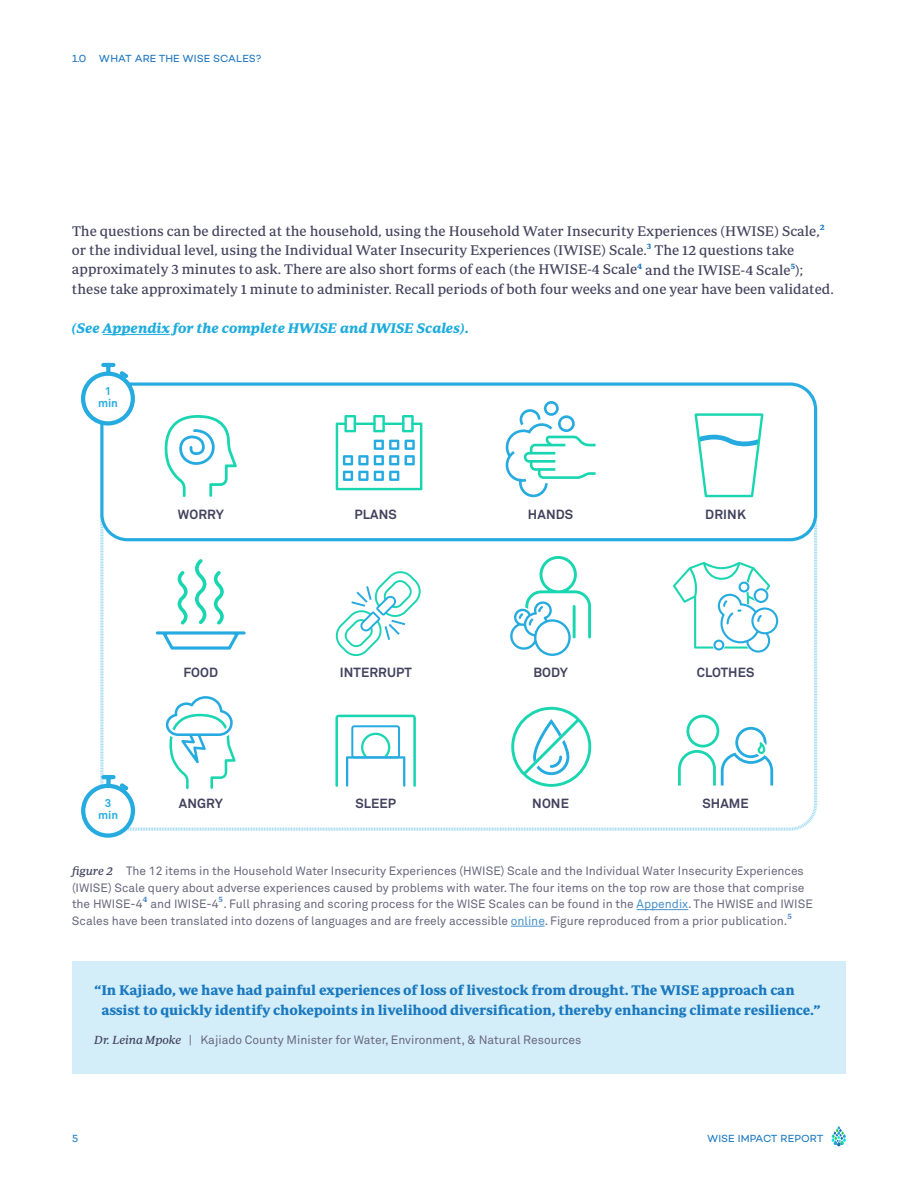
<style>
.page{position:relative;width:918px;height:1188px;background:#fff}
.page>*{position:absolute;margin:0;border:0;box-sizing:border-box;transform-origin:0 0}
.t1{font:14.25px/19.5px "Periodico Text";color:#44435e}
.t2{font:700 14.25px/19.5px "Periodico Text";letter-spacing:-.01em;color:#1a79bf}
.t3{font:italic 700 14.25px "Periodico Text";color:#1eacde}
.t4{font:700 13.2px "Akkurat Pro";letter-spacing:.01em;color:#42425e}
.t5{font:12px/16.5px "Akkurat Pro";color:#68687e;text-align:justify}
.t6{font:700 11.4px/11.4px "Akkurat Pro";color:#26abe0;text-align:center}
.t7{font:10.5px "Campton";letter-spacing:.01em;color:#1c75bd}
.t8{font:10.5px "Campton";letter-spacing:.01em;color:#1a79bf}
.t9{font:700 8.25px "Periodico Text";color:#568cc9}
.s1{font-family:"Periodico Text";font-style:italic;color:#42425e}
.s2{color:#4991ca}
</style>
<div class="page">
<svg style="left:831px;top:1126px;width:15px;height:20px"></svg>
<hr style="left:637px;top:909px;width:51px;height:1px;background:#4991ca">
<hr style="left:511px;top:926px;width:34px;height:1px;background:#4991ca">
<svg style="left:100px;top:487px;width:718px;height:344px"></svg>
<div style="left:102px;top:384px;width:714px;height:156px;background:#fff;border-radius:26px"></div>
<div style="left:100px;top:382px;width:717px;height:159px;border:3px solid #26abe0;border-radius:26px"></div>
<svg style="left:673px;top:562px;width:105px;height:91px"></svg>
<svg style="left:694px;top:413px;width:69px;height:84px"></svg>
<svg style="left:506px;top:401px;width:90px;height:96px"></svg>
<svg style="left:336px;top:415px;width:86px;height:75px"></svg>
<svg style="left:511px;top:707px;width:80px;height:80px"></svg>
<svg style="left:164px;top:415px;width:73px;height:82px"></svg>
<svg style="left:166px;top:696px;width:70px;height:93px"></svg>
<svg style="left:334px;top:570px;width:87px;height:86px"></svg>
<svg style="left:195px;top:559px;width:11px;height:65px"></svg>
<svg style="left:214px;top:571px;width:10px;height:54px"></svg>
<svg style="left:178px;top:571px;width:10px;height:54px"></svg>
<svg style="left:156px;top:631px;width:90px;height:19px"></svg>
<svg style="left:510px;top:556px;width:81px;height:100px"></svg>
<svg style="left:335px;top:715px;width:81px;height:72px"></svg>
<svg style="left:678px;top:715px;width:95px;height:71px"></svg>
<div style="left:83px;top:374px;width:50px;height:49px;background:#fff;border-radius:50%"></div>
<div style="left:81px;top:372px;width:54px;height:54px;border:4px solid #26abe0;border-radius:50%"></div>
<svg style="left:99px;top:362px;width:31px;height:20px"></svg>
<div style="left:83px;top:786px;width:50px;height:50px;background:#fff;border-radius:50%"></div>
<div style="left:81px;top:784px;width:54px;height:54px;border:4px solid #26abe0;border-radius:50%"></div>
<svg style="left:99px;top:773px;width:33px;height:21px"></svg>
<hr style="left:103px;top:334px;width:67px;height:1px;background:#1eacde">
<div style="left:72px;top:962px;width:774px;height:112px;background:#d4eef9"></div>
<p class="t7" style="left:72px;top:52px;width:191px">1.0 WHAT ARE THE WISE SCALES?</p>
<p class="t1" style="left:72px;top:221px;width:763px">The questions can be directed at the household, using the Household Water Insecurity Experiences (HWISE) Scale,<sup>2 </sup>or the individual level, using the Individual Water Insecurity Experiences (IWISE) Scale.<sup>3</sup> The 12 questions take approximately 3 minutes to ask. There are also short forms of each (the HWISE-4 Scale<sup>4</sup> and the IWISE-4 Scale<sup>5</sup>); these take approximately 1 minute to administer. Recall periods of both four weeks and one year have been validated.</p>
<p class="t3" style="left:72px;top:320px;width:399px">(See Appendix for the complete HWISE and IWISE Scales).</p>
<p class="t6" style="left:98px;top:385px;width:22px">1 min</p>
<p class="t6" style="left:98px;top:797px;width:22px">3 min</p>
<p class="t4" style="left:178px;top:506px;width:48px">WORRY</p>
<p class="t4" style="left:355px;top:506px;width:44px">PLANS</p>
<p class="t4" style="left:528px;top:506px;width:47px">HANDS</p>
<p class="t4" style="left:705px;top:506px;width:42px">DRINK</p>
<p class="t4" style="left:183px;top:665px;width:36px">FOOD</p>
<p class="t4" style="left:340px;top:665px;width:74px">INTERRUPT</p>
<p class="t4" style="left:533px;top:665px;width:36px">BODY</p>
<p class="t4" style="left:697px;top:665px;width:59px">CLOTHES</p>
<p class="t4" style="left:179px;top:796px;width:46px">ANGRY</p>
<p class="t4" style="left:355px;top:796px;width:42px">SLEEP</p>
<p class="t4" style="left:702px;top:796px;width:48px">SHAME</p>
<p class="t4" style="left:532px;top:796px;width:38px">NONE</p>
<p class="t5" style="left:72px;top:863px;width:734px"><span class="s1">figure 2</span> The 12 items in the Household Water Insecurity Experiences (HWISE) Scale and the Individual Water Insecurity Experiences (IWISE) Scale query about adverse experiences caused by problems with water. The four items on the top row are those that comprise the HWISE-4</p>
<p class="t9" style="left:219px;top:895px;width:6px">5</p>
<p class="t5" style="left:72px;top:912px;width:717px">Scales have been translated into dozens of languages and are freely accessible <span class="s2">online</span>.Figure reproduced from a prior publication.</p>
<p class="t9" style="left:787px;top:911px;width:6px">5</p>
<p class="t9" style="left:143px;top:895px;width:7px">4</p>
<p class="t5" style="left:150px;top:896px;width:664px">and IWISE-4 . Full phrasing and scoring process for the WISE Scales can be found in the <span class="s2">Appendix</span>. The HWISE and IWISE</p>
<p class="t2" style="left:101px;top:980px;width:721px;text-indent:-7px">“In Kajiado, we have had painful experiences of loss of livestock from drought. The WISE approach can assist to quickly identify chokepoints in livelihood diversification, thereby enhancing climate resilience.”</p>
<p class="t5" style="left:95px;top:1031px;width:488px"><span class="s1">Dr. Leina Mpoke</span> | Kajiado County Minister for Water, Environment, &amp; Natural Resources</p>
<p class="t8" style="left:72px;top:1132px;width:8px">5</p>
<p class="t8" style="left:707px;top:1132px;width:118px">WISE IMPACT REPORT</p>
</div>
